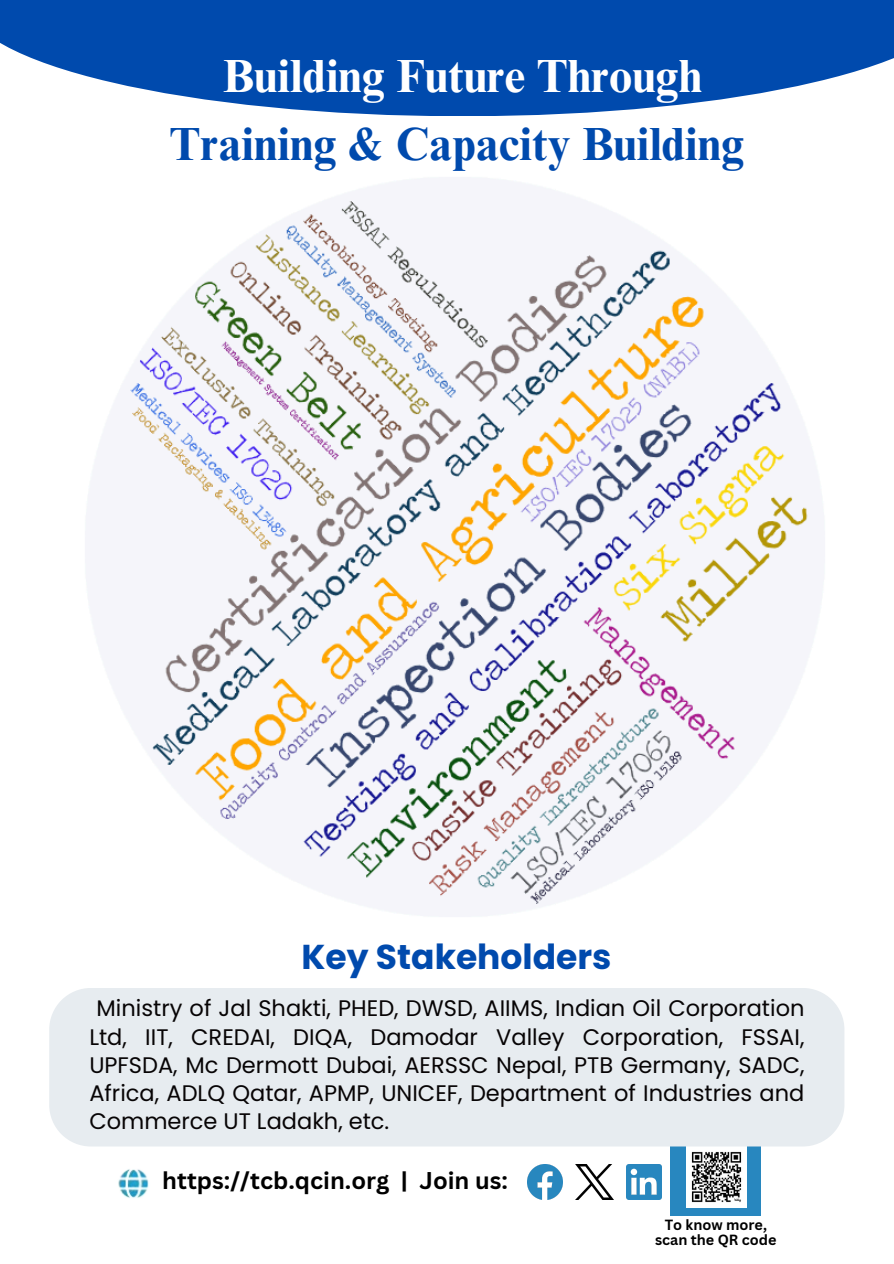
<style>
.page{position:relative;width:894px;height:1264px;background:#fff}
.page>*{position:absolute;margin:0;border:0;box-sizing:border-box;transform-origin:0 0}
.t1{font:700 46.5px/68.7px "Times NRMT Pro";color:#004aad;text-align:center}
.t2{font:700 34.5px "Poppins";color:#004aad}
.t3{font:700 23.55px "Canva Sans";color:#000}
.t4{font:22.5px/28.2px "Poppins";color:#070405;text-align:justify}
.t5{font:700 14.4px/15.1px "Canva Sans";color:#000;text-align:center}
.s1{color:#fff}
</style>
<div class="page">
<svg style="left:0;top:0;width:893px;height:116px;fill:#004aad"></svg>
<img style="left:527px;top:1164px;width:35px;height:35px">
<img style="left:575px;top:1164px;width:38px;height:35px">
<img style="left:626px;top:1164px;width:35px;height:35px">
<img style="left:118px;top:1169px;width:31px;height:29px">
<div style="left:670px;top:1137px;width:90px;height:78px;background:#2887bf"></div>
<img style="left:686px;top:1146px;width:60px;height:61px">
<div style="left:49px;top:988px;width:795px;height:158px;background:#e7ecf0"></div>
<img style="left:130px;top:201px;width:678px;height:703px">
<p class="t1" style="left:169px;top:47px;width:576px"><span class="s1">Building Future Through<br></span>Training &amp; Capacity Building</p>
<p class="t2" style="left:301px;top:932px;width:311px">Key Stakeholders</p>
<h3 class="t4" style="left:89px;top:994px;width:716px;text-indent:7px">Ministry of Jal Shakti, PHED, DWSD, AIIMS, Indian Oil Corporation Ltd, IIT, CREDAI, DIQA, Damodar Valley Corporation, FSSAI, UPFSDA, Mc Dermott Dubai, AERSSC Nepal, PTB Germany, SADC, Africa, ADLQ Qatar, APMP, UNICEF, Department of Industries and Commerce UT Ladakh, etc.</h3>
<h1 class="t3" style="left:162px;top:1163px;width:347px">https://tcb.qcin.org | Join us:</h1>
<p class="t5" style="left:655px;top:1216px;width:123px">To know more, scan the QR code</p>
</div>
